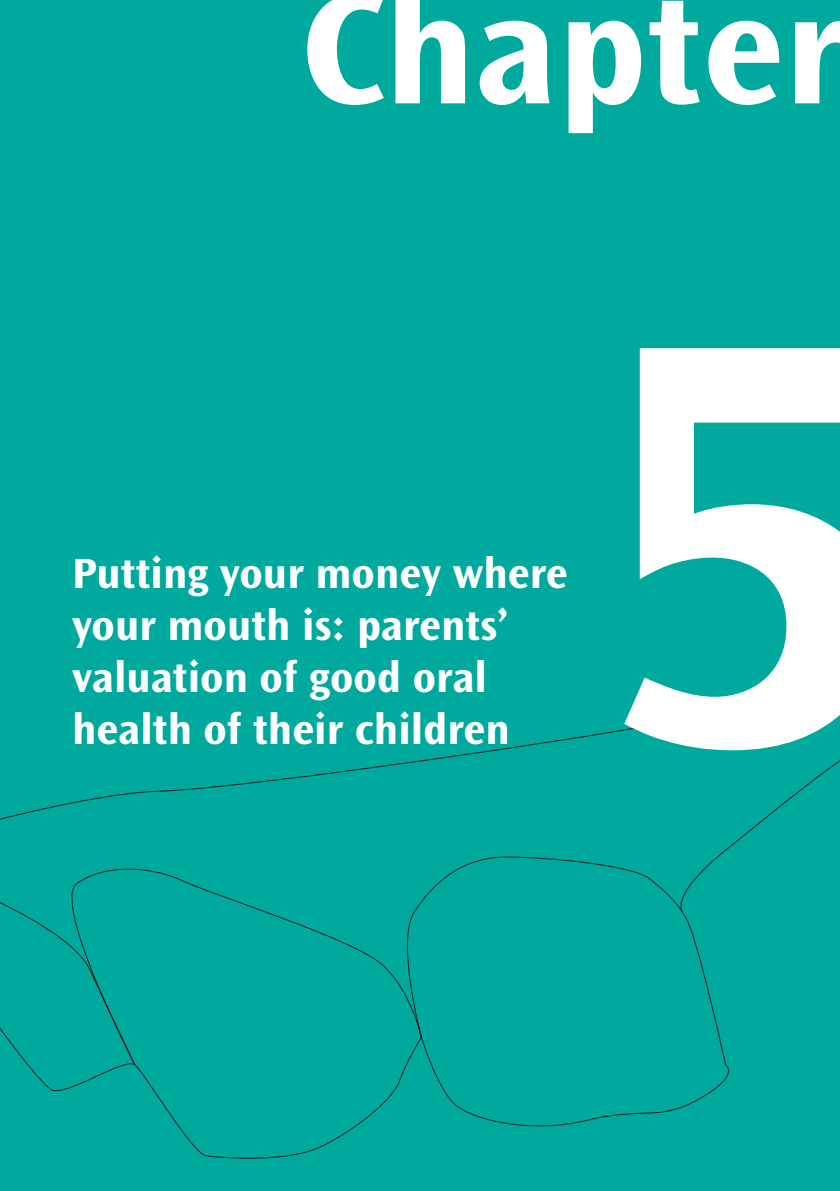
<style>
.page{position:relative;width:840px;height:1191px;background:#fff}
.page>*{position:absolute;margin:0;border:0;box-sizing:border-box;transform-origin:0 0}
.t1{font:700 600px "Ocean Sans Std";color:#fff}
.t2{font:700 164px "Ocean Sans Std";color:#fff}
.t3{font:700 44px/52px "Ocean Sans Std";color:#fff}
</style>
<div class="page">
<div style="left:0;top:0;width:839px;height:1191px;background:#00a99d"></div>
<svg style="left:0;top:694px;width:839px;height:297px"></svg>
<h2 class="t2" style="left:301px;top:-42px;width:545px">Chapter</h2>
<p class="t3" style="left:72px;top:548px;width:497px">Putting your money where your mouth is: parents’ valuation of good oral health of their children</p>
<h1 class="t1" style="left:587px;top:211px;width:313px">5</h1>
</div>
